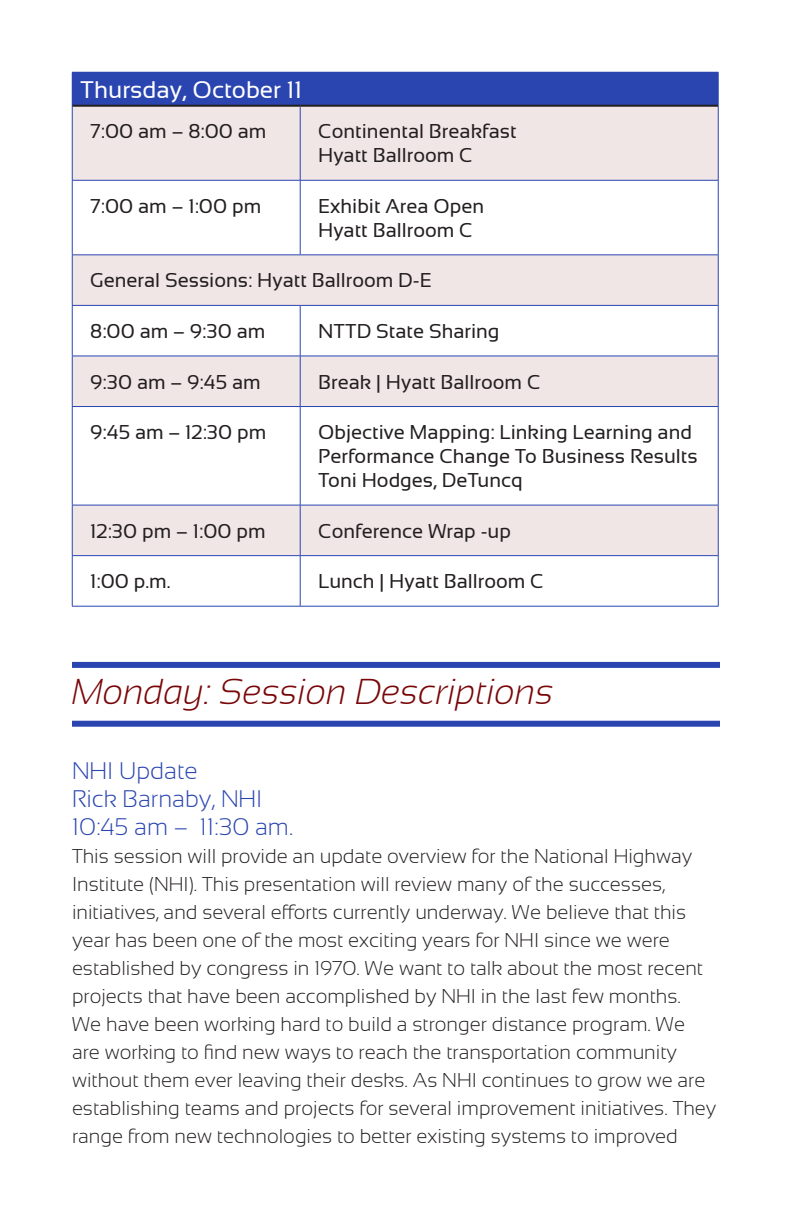
<style>
.page{position:relative;width:792px;height:1224px;background:#fff}
.page>*{position:absolute;margin:0;border:0;box-sizing:border-box;transform-origin:0 0}
.t1{font:italic 300 36px "Sansation";color:#790608}
.Session_Header{font:300 24px/28px "Sansation";color:#2a45b0}
.t2{font:24px "Sansation";color:#fff}
.t3{font:300 20px/28px "Sansation";color:#231f20}
.t4{font:20px/24px "Sansation";color:#231f20}
</style>
<div class="page">
<div style="left:72px;top:72px;width:646px;height:34px;background:#2a45b0"></div>
<svg style="left:73px;top:107px;width:645px;height:448px;fill:#f1e6e6"></svg>
<hr style="left:718px;top:73px;width:1px;height:33px;background:#2a45b0">
<hr style="left:72px;top:106px;width:1px;height:74px;background:#2a45b0">
<hr style="left:300px;top:107px;width:1px;height:73px;background:#2a45b0">
<hr style="left:718px;top:106px;width:1px;height:74px;background:#2a45b0">
<hr style="left:72px;top:180px;width:228px;height:1px;background:#2a45b0">
<hr style="left:72px;top:181px;width:1px;height:74px;background:#2a45b0">
<hr style="left:300px;top:180px;width:418px;height:1px;background:#2a45b0">
<hr style="left:300px;top:181px;width:1px;height:74px;background:#2a45b0">
<hr style="left:718px;top:181px;width:1px;height:74px;background:#2a45b0">
<hr style="left:72px;top:255px;width:228px;height:1px;background:#2a45b0">
<hr style="left:72px;top:255px;width:1px;height:50px;background:#2a45b0">
<hr style="left:300px;top:255px;width:418px;height:1px;background:#2a45b0">
<hr style="left:718px;top:255px;width:1px;height:50px;background:#2a45b0">
<hr style="left:72px;top:305px;width:228px;height:1px;background:#2a45b0">
<hr style="left:72px;top:306px;width:1px;height:50px;background:#2a45b0">
<hr style="left:300px;top:305px;width:418px;height:1px;background:#2a45b0">
<hr style="left:300px;top:306px;width:1px;height:50px;background:#2a45b0">
<hr style="left:718px;top:306px;width:1px;height:50px;background:#2a45b0">
<hr style="left:72px;top:356px;width:228px;height:1px;background:#2a45b0">
<hr style="left:72px;top:356px;width:1px;height:50px;background:#2a45b0">
<hr style="left:300px;top:356px;width:418px;height:1px;background:#2a45b0">
<hr style="left:300px;top:356px;width:1px;height:50px;background:#2a45b0">
<hr style="left:718px;top:356px;width:1px;height:50px;background:#2a45b0">
<hr style="left:72px;top:406px;width:228px;height:1px;background:#2a45b0">
<hr style="left:72px;top:407px;width:1px;height:98px;background:#2a45b0">
<hr style="left:300px;top:406px;width:418px;height:1px;background:#2a45b0">
<hr style="left:300px;top:407px;width:1px;height:98px;background:#2a45b0">
<hr style="left:718px;top:407px;width:1px;height:98px;background:#2a45b0">
<hr style="left:72px;top:505px;width:228px;height:1px;background:#2a45b0">
<hr style="left:72px;top:505px;width:1px;height:50px;background:#2a45b0">
<hr style="left:300px;top:505px;width:418px;height:1px;background:#2a45b0">
<hr style="left:300px;top:505px;width:1px;height:50px;background:#2a45b0">
<hr style="left:718px;top:505px;width:1px;height:50px;background:#2a45b0">
<hr style="left:72px;top:555px;width:228px;height:1px;background:#2a45b0">
<hr style="left:72px;top:556px;width:1px;height:50px;background:#2a45b0">
<hr style="left:300px;top:555px;width:418px;height:1px;background:#2a45b0">
<hr style="left:300px;top:556px;width:1px;height:50px;background:#2a45b0">
<hr style="left:718px;top:556px;width:1px;height:50px;background:#2a45b0">
<hr style="left:72px;top:606px;width:228px;height:1px;background:#2a45b0">
<hr style="left:300px;top:606px;width:418px;height:1px;background:#2a45b0">
<hr style="left:72px;top:105px;width:228px;height:2px;background:#231f20">
<hr style="left:300px;top:105px;width:418px;height:2px;background:#231f20">
<div style="left:72px;top:721px;width:648px;height:6px;background:#2a45b0"></div>
<div style="left:72px;top:662px;width:648px;height:6px;background:#2a45b0"></div>
<p class="t2" style="left:80px;top:76px;width:223px">Thursday, October 11</p>
<p class="t4" style="left:90px;top:119px;width:178px">7:00 am – 8:00 am</p>
<p class="t4" style="left:318px;top:119px;width:200px">Continental Breakfast<br>Hyatt Ballroom C</p>
<p class="t4" style="left:90px;top:194px;width:173px">7:00 am – 1:00 pm</p>
<p class="t4" style="left:318px;top:194px;width:167px">Exhibit Area Open</p>
<p class="t4" style="left:318px;top:218px;width:156px">Hyatt Ballroom C</p>
<p class="t4" style="left:90px;top:268px;width:343px">General Sessions: Hyatt Ballroom D-E</p>
<p class="t4" style="left:90px;top:319px;width:177px">8:00 am – 9:30 am</p>
<p class="t4" style="left:318px;top:319px;width:183px">NTTD State Sharing</p>
<p class="t4" style="left:90px;top:370px;width:172px">9:30 am – 9:45 am</p>
<p class="t4" style="left:318px;top:370px;width:224px">Break | Hyatt Ballroom C</p>
<p class="t4" style="left:90px;top:420px;width:178px">9:45 am – 12:30 pm</p>
<p class="t4" style="left:318px;top:420px;width:381px">Objective Mapping: Linking Learning and<br>Performance Change To Business Results</p>
<p class="t4" style="left:318px;top:468px;width:206px">Toni Hodges, DeTuncq</p>
<p class="t4" style="left:90px;top:519px;width:177px">12:30 pm – 1:00 pm</p>
<p class="t4" style="left:318px;top:519px;width:194px">Conference Wrap -up</p>
<p class="t4" style="left:90px;top:569px;width:82px">1:00 p.m.</p>
<p class="t4" style="left:318px;top:569px;width:227px">Lunch | Hyatt Ballroom C</p>
<p class="t1" style="left:72px;top:672px;width:483px">Monday: Session Descriptions</p>
<p class="Session_Header" style="left:72px;top:757px;width:223px">NHI Update<br>Rick Barnaby, NHI<br>10:45 am – 11:30 am.</p>
<p class="t3" style="left:72px;top:842px;width:646px">This session will provide an update overview for the National Highway Institute (NHI). This presentation will review many of the successes, initiatives, and several efforts currently underway. We believe that this year has been one of the most exciting years for NHI since we were established by congress in 1970. We want to talk about the most recent projects that have been accomplished by NHI in the last few months.<br>We have been working hard to build a stronger distance program. We are working to find new ways to reach the transportation community without them ever leaving their desks. As NHI continues to grow we are establishing teams and projects for several improvement initiatives. They range from new technologies to better existing systems to improved</p>
</div>
